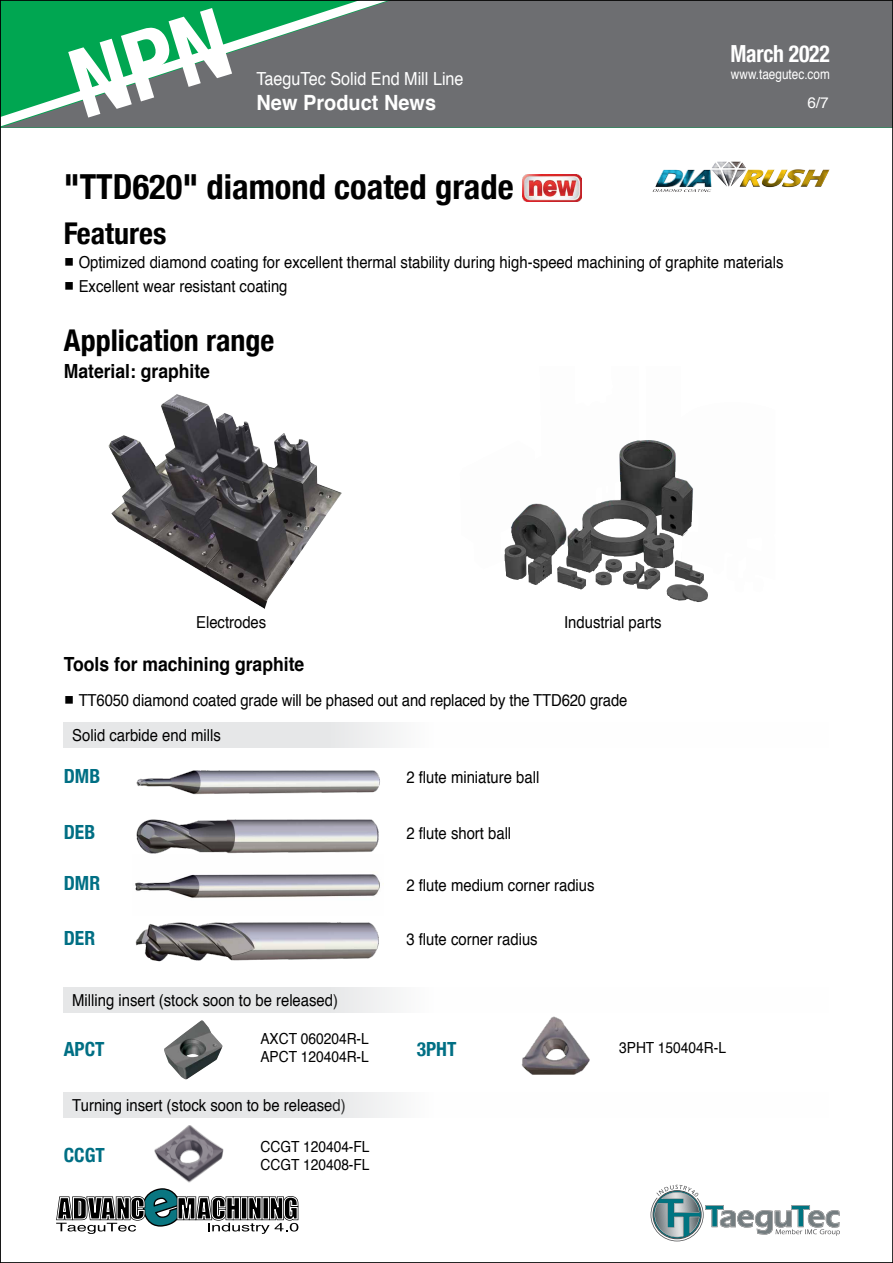
<style>
.page{position:relative;width:893px;height:1263px;background:#fff}
.page>*{position:absolute;margin:0;border:0;box-sizing:border-box;transform-origin:0 0}
.t1{font:700 condensed 34.5px "Helvetica Neue";color:#000}
.t2{font:700 condensed 30px "Helvetica Neue";color:#000}
.t3{font:700 condensed 23.55px "Helvetica Neue";letter-spacing:-.01em;color:#fff;scale:.92 1}
.t4{font:700 21px "Helvetica";color:#fff;scale:.95 1}
.t5{font:700 19.5px "Helvetica";color:#000;scale:.9 1}
.t6{font:700 condensed 19.5px "Helvetica Neue";color:#006f84}
.t7{font:18px "Helvetica";color:#fff;scale:.9 1}
.t8{font:16.5px "Helvetica";color:#000;scale:.9 1}
.t9{font:15.3px/18px "Helvetica";color:#000;scale:.9 1}
.t10{font:15.3px "Helvetica";color:#fff}
.t11{font:13.8px "Helvetica";color:#fff;scale:.85 1}
</style>
<div class="page">
<div style="left:423px;top:2px;width:468px;height:126px;background:#6d6e71"></div>
<svg style="left:2px;top:2px;width:421px;height:126px;background:#53866f"></svg>
<svg style="left:651px;top:1185px;width:189px;height:56px"></svg>
<svg style="left:56px;top:1188px;width:243px;height:46px"></svg>
<img style="left:652px;top:161px;width:178px;height:31px">
<img style="left:136px;top:770px;width:244px;height:25px">
<img style="left:136px;top:819px;width:243px;height:35px">
<img style="left:135px;top:874px;width:245px;height:24px">
<img style="left:135px;top:922px;width:244px;height:40px">
<div style="left:64px;top:722px;width:765px;height:26px;background:linear-gradient(to right,#e3e4e5,#fff)"></div>
<img style="left:108px;top:394px;width:234px;height:215px">
<img style="left:504px;top:440px;width:142px;height:145px">
<img style="left:522px;top:174px;width:59px;height:27px">
<div style="left:64px;top:987px;width:765px;height:25px;background:linear-gradient(to right,#e3e4e5,#fff)"></div>
<div style="left:64px;top:1092px;width:765px;height:26px;background:linear-gradient(to right,#e3e4e5,#fff)"></div>
<img style="left:154px;top:1125px;width:70px;height:58px">
<img style="left:164px;top:1020px;width:59px;height:60px">
<img style="left:522px;top:1017px;width:68px;height:58px">
<svg style="left:68px;top:8px;width:164px;height:110px;background:#3c996b"></svg>
<p class="t7" style="left:256px;top:65px;width:232px">TaeguTec Solid End Mill Line</p>
<p class="t4" style="left:256px;top:86px;width:191px">New Product News</p>
<h3 class="t3" style="left:730px;top:34px;width:110px">March 2022</h3>
<p class="t11" style="left:731px;top:64px;width:118px">www.taegutec.com</p>
<p class="t10" style="left:807px;top:91px;width:23px">6/7</p>
<h1 class="t1" style="left:64px;top:158px;width:451px">"TTD620" diamond coated grade</h1>
<h2 class="t2" style="left:64px;top:208px;width:104px">Features</h2>
<p class="t8" style="left:64px;top:249px;width:801px">○ Optimized diamond coating for excellent thermal stability during high-speed machining of graphite materials</p>
<p class="t8" style="left:64px;top:273px;width:250px">○ Excellent wear resistant coating</p>
<h2 class="t2" style="left:64px;top:316px;width:212px">Application range</h2>
<p class="t5" style="left:64px;top:355px;width:164px">Material: graphite</p>
<p class="t8" style="left:196px;top:609px;width:79px">Electrodes</p>
<p class="t8" style="left:564px;top:609px;width:110px">Industrial parts</p>
<p class="t5" style="left:64px;top:648px;width:269px">Tools for machining graphite</p>
<p class="t8" style="left:64px;top:687px;width:628px">○ TT6050 diamond coated grade will be phased out and replaced by the TTD620 grade</p>
<p class="t8" style="left:72px;top:723px;width:167px">Solid carbide end mills</p>
<p class="t6" style="left:64px;top:760px;width:38px">DMB</p>
<p class="t6" style="left:64px;top:816px;width:33px">DEB</p>
<p class="t6" style="left:64px;top:867px;width:38px">DMR</p>
<p class="t6" style="left:64px;top:922px;width:33px">DER</p>
<p class="t8" style="left:72px;top:987px;width:297px">Milling insert (stock soon to be released)</p>
<p class="t8" style="left:406px;top:765px;width:149px">2 flute miniature ball</p>
<p class="t8" style="left:406px;top:821px;width:118px">2 flute short ball</p>
<p class="t8" style="left:406px;top:872px;width:211px">2 flute medium corner radius</p>
<p class="t8" style="left:406px;top:927px;width:147px">3 flute corner radius</p>
<p class="t6" style="left:64px;top:1033px;width:42px">APCT</p>
<p class="t9" style="left:260px;top:1030px;width:122px">AXCT 060204R-L<br>APCT 120404R-L</p>
<p class="t6" style="left:417px;top:1033px;width:41px">3PHT</p>
<p class="t9" style="left:619px;top:1039px;width:120px">3PHT 150404R-L</p>
<p class="t8" style="left:72px;top:1093px;width:305px">Turning insert (stock soon to be released)</p>
<p class="t6" style="left:64px;top:1138px;width:43px">CCGT</p>
<p class="t9" style="left:260px;top:1138px;width:123px">CCGT 120404-FL<br>CCGT 120408-FL</p>
</div>
